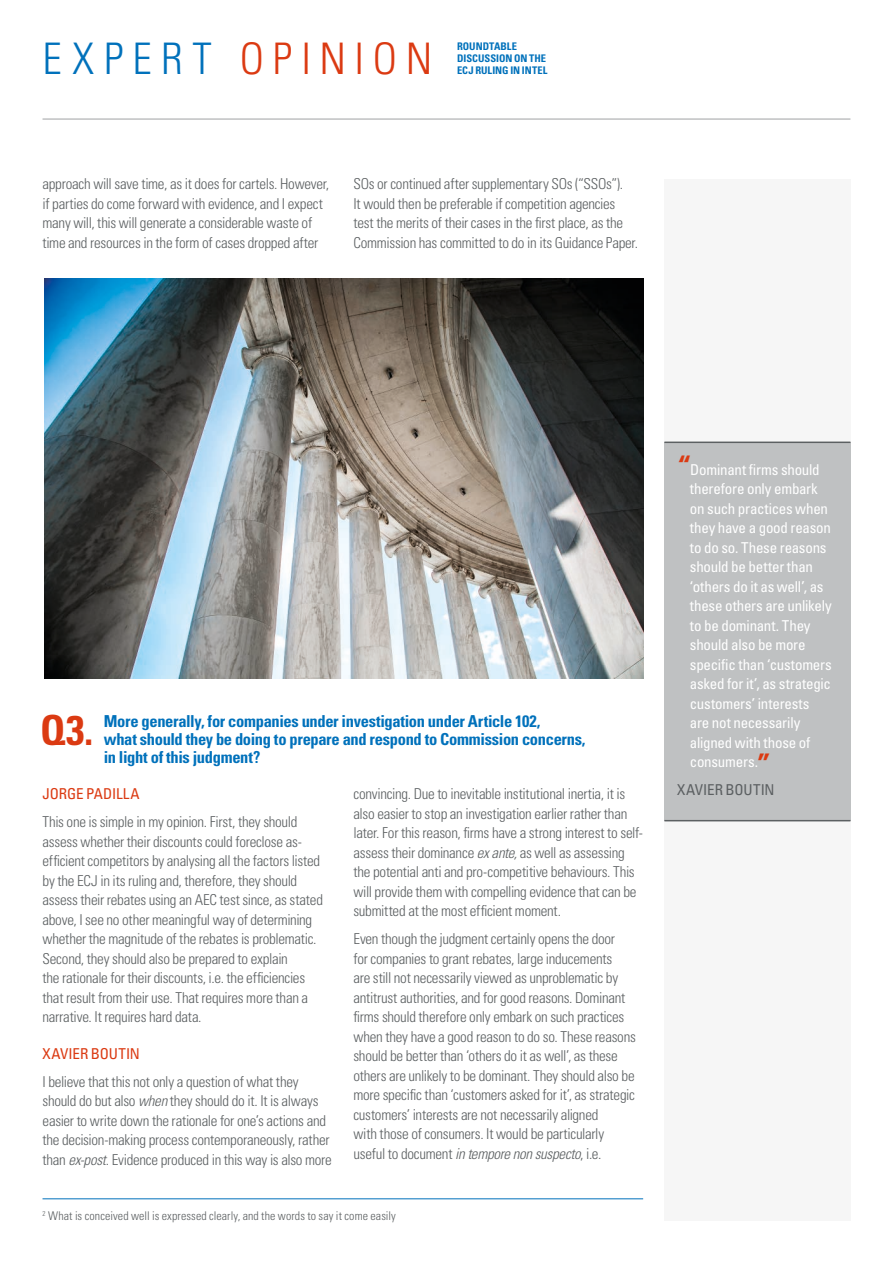
<style>
.page{position:relative;width:893px;height:1263px;background:#fff}
.page>*{position:absolute;margin:0;border:0;box-sizing:border-box;transform-origin:0 0}
.t1{font:300 condensed 43.5px "Univers LT Std";letter-spacing:.21em;color:#db3a12}
.t2{font:700 condensed 41.4px "Univers LT Std";color:#db3a12}
.t3{font:700 condensed 16.5px/18px "Univers LT Std";letter-spacing:-.02em;color:#0071bb}
.t4{font:300 condensed 15px/19.5px "Univers LT Std";letter-spacing:-.02em;color:#5c6062}
.t5{font:condensed 15px/19.5px "Univers LT Std";letter-spacing:-.015em;color:#fff}
.t6{font:condensed 15px "Univers LT Std";letter-spacing:-.01em;color:#db3a12}
.t7{font:condensed 15px "Univers LT Std";letter-spacing:-.005em;color:#5c6062}
.t8{font:300 condensed 12px "Univers LT Std";letter-spacing:.01em;color:#5c6062}
.t9{font:700 condensed 10.5px/12.1px "Univers LT Std";letter-spacing:-.005em;color:#0071bb}
.s1{color:#0071bb}
.s2{font-style:italic}
.s3{font-weight:700;font-stretch:normal;font-size:27px;color:#db3a12}
</style>
<div class="page">
<hr style="left:43px;top:118px;width:807px;height:2px;background:#bfc1c2">
<div style="left:664px;top:179px;width:186px;height:1041px;background:#f6f6f6"></div>
<div style="left:664px;top:442px;width:186px;height:379px;background:#bfc1c2"></div>
<hr style="left:664px;top:442px;width:186px;height:1px;background:#5c6062">
<hr style="left:664px;top:820px;width:186px;height:1px;background:#5c6062">
<hr style="left:43px;top:1198px;width:600px;height:1px;background:#0071bb">
<img style="left:44px;top:278px;width:599px;height:400px">
<h1 class="t1" style="left:43px;top:33px;width:391px"><span class="s1">EXPERT</span> OPINION</h1>
<p class="t9" style="left:457px;top:40px;width:92px">ROUNDTABLE<br>DISCUSSION ON THE<br>ECJ RULING IN INTEL</p>
<p class="t4" style="left:43px;top:174px;width:288px">approach will save time, as it does for cartels. However, if parties do come forward with evidence, and I expect many will, this will generate a considerable waste of time and resources in the form of cases dropped after</p>
<p class="t4" style="left:353px;top:174px;width:286px">SOs or continued after supplementary SOs (“SSOs”).<br>It would then be preferable if competition agencies test the merits of their cases in the first place, as the Commission has committed to do in its Guidance Paper.</p>
<h2 class="t2" style="left:40px;top:704px;width:55px">Q3.</h2>
<p class="t3" style="left:104px;top:712px;width:483px">More generally, for companies under investigation under Article 102,<br>what should they be doing to prepare and respond to Commission concerns, in light of this judgment?</p>
<p class="t6" style="left:43px;top:784px;width:99px">JORGE PADILLA</p>
<p class="t4" style="left:43px;top:812px;width:282px">This one is simple in my opinion. First, they should assess whether their discounts could foreclose as&shy;efficient competitors by analysing all the factors listed by the ECJ in its ruling and, therefore, they should assess their rebates using an AEC test since, as stated above, I see no other meaningful way of determining whether the magnitude of the rebates is problematic.<br>Second, they should also be prepared to explain<br>the rationale for their discounts, i.e. the efficiencies that result from their use. That requires more than a narrative. It requires hard data.</p>
<p class="t6" style="left:43px;top:1044px;width:99px">XAVIER BOUTIN</p>
<p class="t4" style="left:43px;top:1072px;width:291px">I believe that this not only a question of what they should do but also <span class="s2">when</span> they should do it. It is always easier to write down the rationale for one’s actions and the decision-making process contemporaneously, rather than <span class="s2">ex-post</span>. Evidence produced in this way is also more</p>
<p class="t4" style="left:353px;top:784px;width:291px">convincing. Due to inevitable institutional inertia, it is also easier to stop an investigation earlier rather than later. For this reason, firms have a strong interest to self&shy;assess their dominance <span class="s2">ex ante,</span> as well as assessing the potential anti and pro-competitive behaviours. This will provide them with compelling evidence that can be submitted at the most efficient moment.</p>
<p class="t4" style="left:353px;top:929px;width:284px">Even though the judgment certainly opens the door<br>for companies to grant rebates, large inducements<br>are still not necessarily viewed as unproblematic by antitrust authorities, and for good reasons. Dominant firms should therefore only embark on such practices when they have a good reason to do so. These reasons should be better than ‘others do it as well’, as these others are unlikely to be dominant. They should also be more specific than ‘customers asked for it’, as strategic customers’ interests are not necessarily aligned<br>with those of consumers. It would be particularly useful to document <span class="s2">in tempore non suspecto</span>, i.e.</p>
<p class="t8" style="left:43px;top:1209px;width:355px"><sup>2</sup> What is conceived well is expressed clearly, and the words to say it come easily</p>
<p class="t5" style="left:690px;top:459px;width:143px;text-indent:-13px"><span class="s3">“</span>Dominant firms should therefore only embark on such practices when they have a good reason to do so. These reasons should be better than ‘others do it as well’, as these others are unlikely to be dominant. They should also be more specific than ‘customers asked for it’, as strategic customers’ interests are not necessarily aligned with those of consumers.<span class="s3">”</span></p>
<p class="t7" style="left:677px;top:780px;width:99px">XAVIER BOUTIN</p>
</div>
